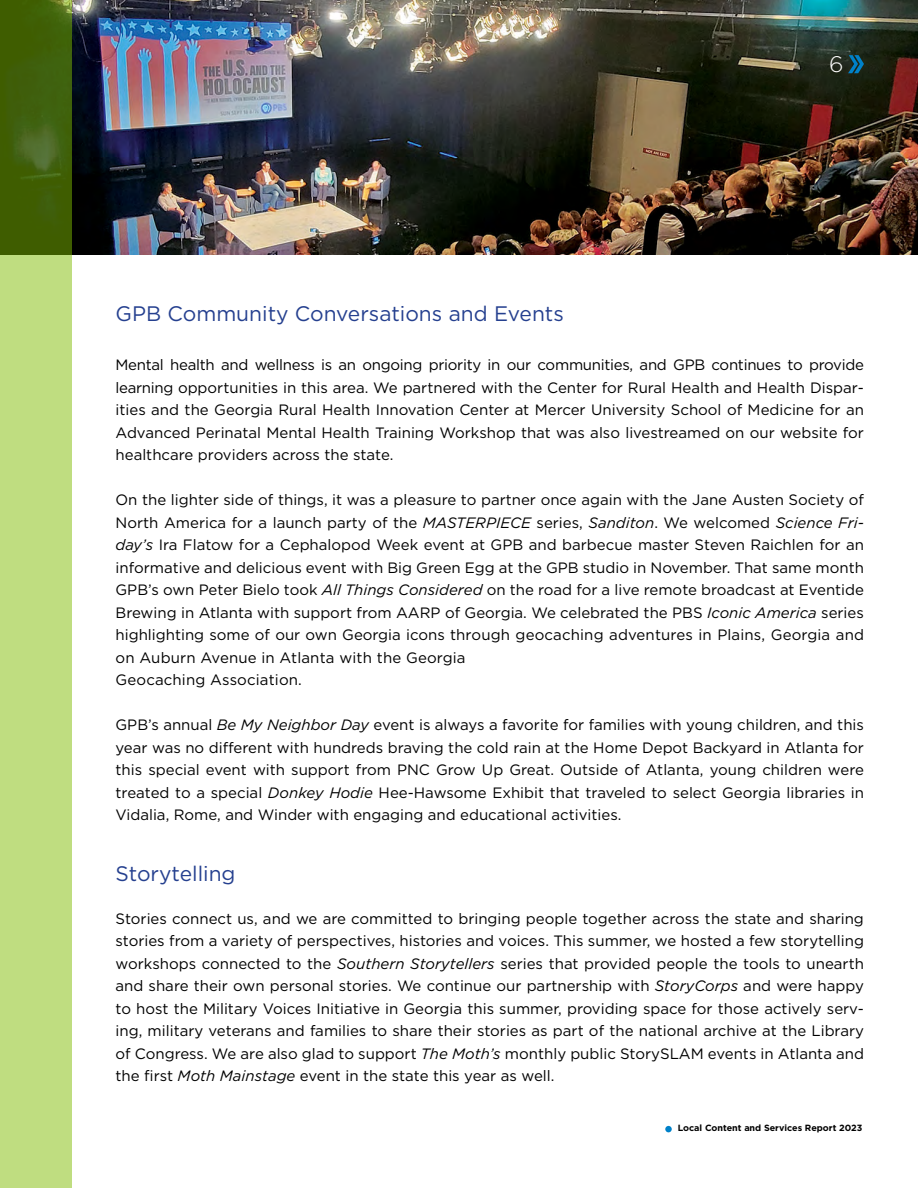
<style>
.page{position:relative;width:918px;height:1188px;background:#fff}
.page>*{position:absolute;margin:0;border:0;box-sizing:border-box;transform-origin:0 0}
.t1{font:300 22.5px "Gotham";color:#fff}
.t2{font:21px "Gotham";color:#25408f}
.t3{font:15px/22.5px "Gotham";color:#000;text-align:justify}
.t4{font:700 9px "Gotham";color:#000}
.s1{font-style:italic}
</style>
<div class="page">
<img style="left:72px;top:0;width:846px;height:255px">
<svg style="left:0;top:0;width:72px;height:1188px;background:#a3c266"></svg>
<svg style="left:848px;top:55px;width:16px;height:18px"></svg>
<div style="left:665px;top:1126px;width:7px;height:6px;background:#0081c9;border-radius:50%"></div>
<h2 class="t2" style="left:116px;top:300px;width:450px">GPB Community Conversations and Events</h2>
<h1 class="t1" style="left:829px;top:50px;width:16px">6</h1>
<p class="t3" style="left:116px;top:353px;width:750px">Mental health and wellness is an ongoing priority in our communities, and GPB continues to provide learning opportunities in this area. We partnered with the Center for Rural Health and Health Dispar&shy;ities and the Georgia Rural Health Innovation Center at Mercer University School of Medicine for an Advanced Perinatal Mental Health Training Workshop that was also livestreamed on our website for healthcare providers across the state.</p>
<p class="t3" style="left:116px;top:488px;width:750px;text-align:left">On the lighter side of things, it was a pleasure to partner once again with the Jane Austen Society of North America for a launch party of the <span class="s1">MASTERPIECE</span> series, <span class="s1">Sanditon</span>. We welcomed <span class="s1">Science Fri&shy;day’s</span> Ira Flatow for a Cephalopod Week event at GPB and barbecue master Steven Raichlen for an informative and delicious event with Big Green Egg at the GPB studio in November. That same month GPB’s own Peter Bielo took <span class="s1">All Things Considered</span> on the road for a live remote broadcast at Eventide Brewing in Atlanta with support from AARP of Georgia. We celebrated the PBS <span class="s1">Iconic America</span> series highlighting some of our own Georgia icons through geocaching adventures in Plains, Georgia and on Auburn Avenue in Atlanta with the Georgia<br>Geocaching Association.</p>
<p class="t3" style="left:116px;top:713px;width:750px">GPB’s annual <span class="s1">Be My Neighbor Day</span> event is always a favorite for families with young children, and this year was no different with hundreds braving the cold rain at the Home Depot Backyard in Atlanta for this special event with support from PNC Grow Up Great. Outside of Atlanta, young children were treated to a special <span class="s1">Donkey Hodie</span> Hee-Hawsome Exhibit that traveled to select Georgia libraries in Vidalia, Rome, and Winder with engaging and educational activities.</p>
<h2 class="t2" style="left:116px;top:860px;width:122px">Storytelling</h2>
<p class="t3" style="left:116px;top:907px;width:750px">Stories connect us, and we are committed to bringing people together across the state and sharing stories from a variety of perspectives, histories and voices. This summer, we hosted a few storytelling workshops connected to the <span class="s1">Southern Storytellers</span> series that provided people the tools to unearth and share their own personal stories. We continue our partnership with <span class="s1">StoryCorps</span> and were happy to host the Military Voices Initiative in Georgia this summer, providing space for those actively serv&shy;ing, military veterans and families to share their stories as part of the national archive at the Library of Congress. We are also glad to support <span class="s1">The Moth’s</span> monthly public StorySLAM events in Atlanta and the first <span class="s1">Moth Mainstage</span> event in the state this year as well.</p>
<p class="t4" style="left:678px;top:1122px;width:186px">Local Content and Services Report 2023</p>
</div>
